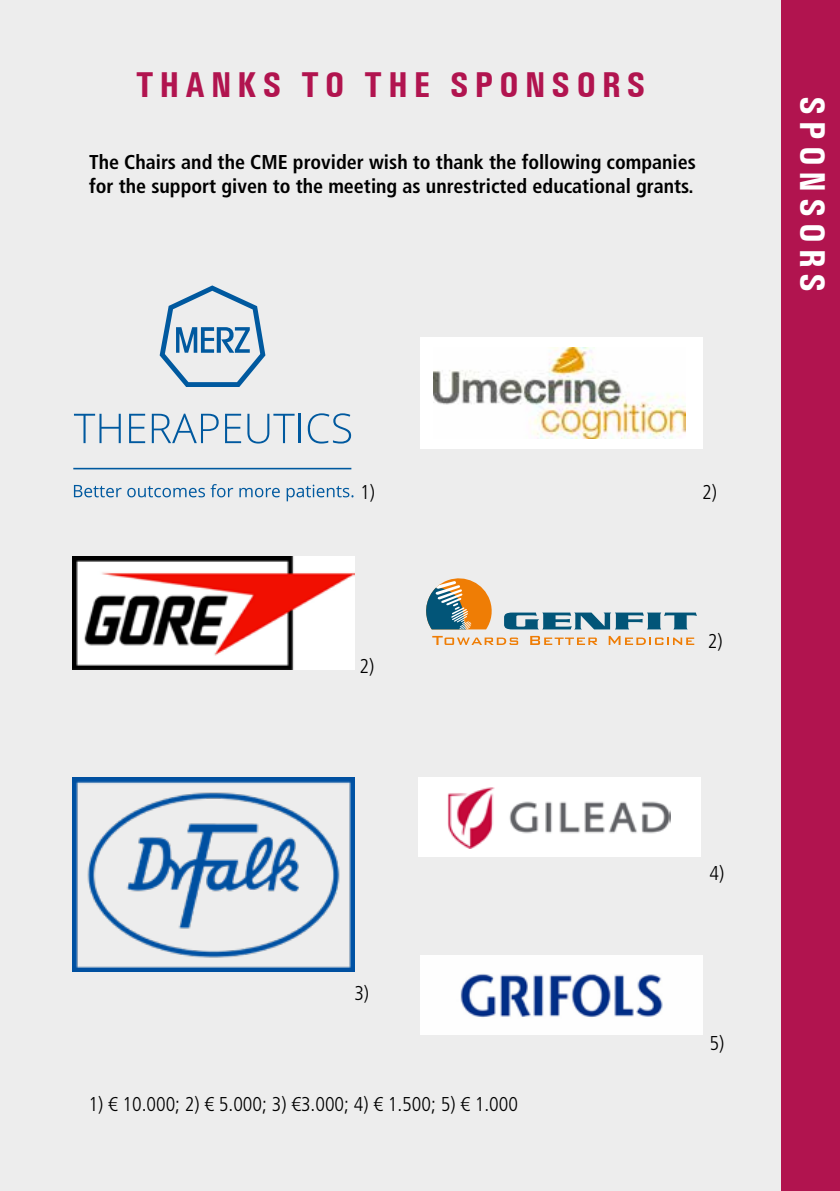
<style>
.page{position:relative;width:840px;height:1191px;background:#fff}
.page>*{position:absolute;margin:0;border:0;box-sizing:border-box;transform-origin:0 0}
.t1{font:700 condensed 36px "Univers";letter-spacing:.16em;color:#b1144f}
.t2{font:700 condensed 36px "Univers";letter-spacing:.16em;color:#fff}
.t3{font:700 condensed 20px/24px "Frutiger LT Pro";color:#000}
.t4{font:300 condensed 20px "Frutiger LT Pro";color:#000}
</style>
<div class="page">
<div style="left:0;top:0;width:839px;height:1191px;background:#ededed"></div>
<div style="left:781px;top:0;width:58px;height:1191px;background:#b1144f"></div>
<svg style="left:159px;top:285px;width:106px;height:102px"></svg>
<svg style="left:74px;top:414px;width:47px;height:29px"></svg>
<svg style="left:129px;top:414px;width:16px;height:29px"></svg>
<svg style="left:152px;top:413px;width:66px;height:30px"></svg>
<svg style="left:225px;top:414px;width:16px;height:29px"></svg>
<svg style="left:247px;top:414px;width:47px;height:29px"></svg>
<hr style="left:299px;top:414px;width:2px;height:29px;background:#00599f">
<svg style="left:307px;top:413px;width:44px;height:30px"></svg>
<hr style="left:73px;top:468px;width:278px;height:1px;background:#00599f">
<svg style="left:74px;top:485px;width:47px;height:12px"></svg>
<svg style="left:127px;top:484px;width:106px;height:13px"></svg>
<svg style="left:239px;top:488px;width:40px;height:9px"></svg>
<svg style="left:286px;top:484px;width:67px;height:17px"></svg>
<div style="left:420px;top:337px;width:282px;height:112px;background:#fff"></div>
<img style="left:433px;top:347px;width:252px;height:91px">
<img style="left:72px;top:557px;width:282px;height:112px">
<img style="left:72px;top:778px;width:282px;height:193px">
<div style="left:417px;top:778px;width:282px;height:79px;background:#fff"></div>
<img style="left:447px;top:787px;width:223px;height:61px">
<img style="left:420px;top:955px;width:282px;height:79px">
<svg style="left:504px;top:612px;width:192px;height:17px"></svg>
<svg style="left:432px;top:636px;width:86px;height:9px"></svg>
<svg style="left:530px;top:636px;width:67px;height:9px"></svg>
<svg style="left:608px;top:636px;width:86px;height:9px"></svg>
<svg style="left:426px;top:578px;width:66px;height:52px"></svg>
<h1 class="t1" style="left:136px;top:63px;width:511px">THANKS TO THE SPONSORS</h1>
<p class="t3" style="left:89px;top:150px;width:608px">The Chairs and the CME provider wish to thank the following companies for the support given to the meeting as unrestricted educational grants.</p>
<h1 class="t2" style="left:833px;top:96px;width:197px;rotate:90deg">SPONSORS</h1>
<p class="t4" style="left:360px;top:480px;width:16px">1)</p>
<p class="t4" style="left:702px;top:480px;width:16px">2)</p>
<p class="t4" style="left:359px;top:654px;width:16px">2)</p>
<p class="t4" style="left:354px;top:982px;width:16px">3)</p>
<p class="t4" style="left:88px;top:1092px;width:431px">1) € 10.000; 2) € 5.000; 3) €3.000; 4) € 1.500; 5) € 1.000</p>
<p class="t4" style="left:707px;top:629px;width:16px">2)</p>
<p class="t4" style="left:709px;top:861px;width:16px">4)</p>
<p class="t4" style="left:709px;top:1031px;width:16px">5)</p>
</div>
